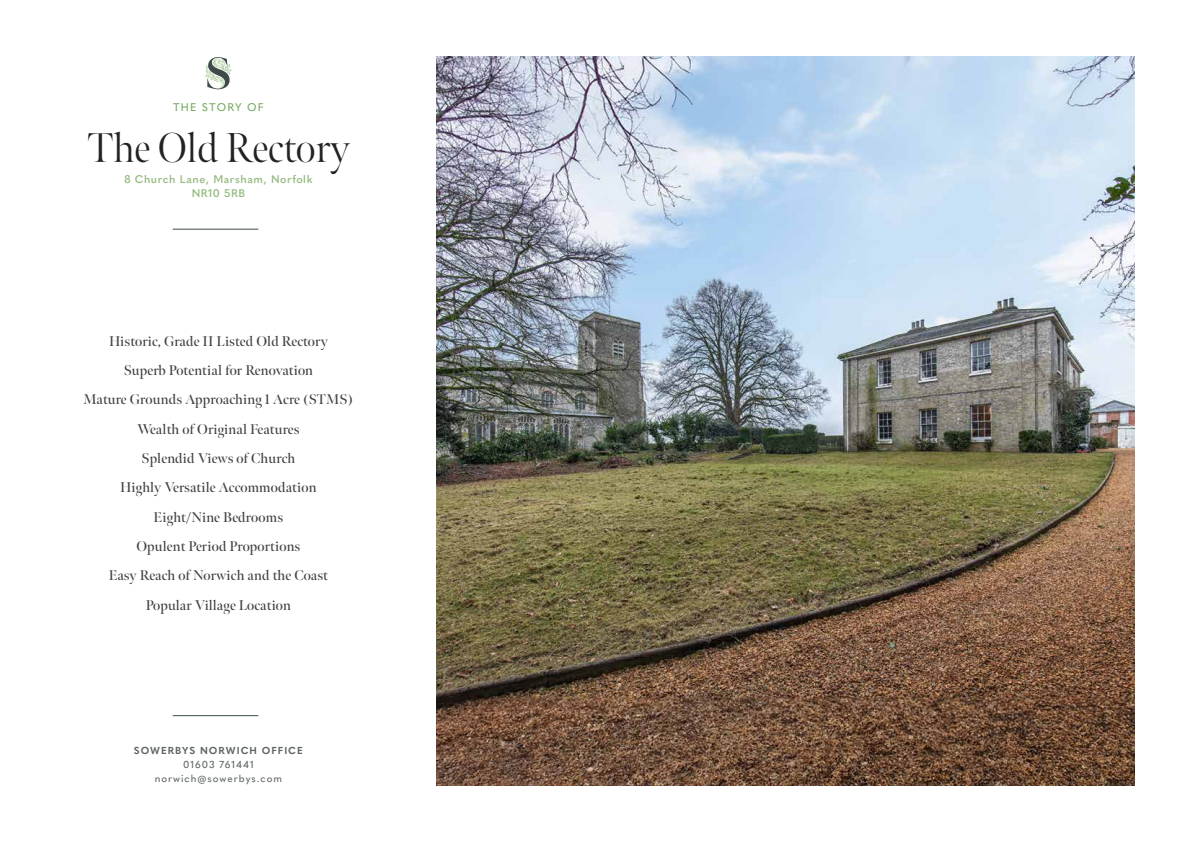
<style>
.page{position:relative;width:1191px;height:842px;background:#fff}
.page>*{position:absolute;margin:0;border:0;box-sizing:border-box;transform-origin:0 0}
.t1{font:300 41.5px "Meno Banner";color:#222223}
.t2{font:600 14px/29.3px "Meno Banner";letter-spacing:.01em;color:#434141;text-align:center}
.t3{font:600 11px/14px "Quasimoda";letter-spacing:.05em;color:#96ba81;text-align:center}
.t4{font:500 11px "Quasimoda";letter-spacing:.1em;color:#76aa62}
.t5{font:500 10px/14px "Quasimoda";letter-spacing:.1em;color:#5e6662;text-align:center}
.t6{font:700 10px "Quasimoda";letter-spacing:.1em;color:#5e6662}
</style>
<div class="page">
<img style="left:437px;top:56px;width:697px;height:730px">
<hr style="left:173px;top:715px;width:85px;height:1px;background:#3e4b47">
<hr style="left:173px;top:229px;width:85px;height:1px;background:#3e4b47">
<svg style="left:205px;top:57px;width:27px;height:32px"></svg>
<p class="t4" style="left:173px;top:99px;width:92px">THE STORY OF</p>
<h1 class="t1" style="left:88px;top:123px;width:263px">The Old Rectory</h1>
<p class="t3" style="left:124px;top:172px;width:189px">8 Church Lane, Marsham, Norfolk<br>NR10 5RB</p>
<p class="t2" style="left:84px;top:326px;width:271px">Historic, Grade II Listed Old Rectory<br>Superb Potential for Renovation<br>Mature Grounds Approaching 1 Acre (STMS)<br>Wealth of Original Features<br>Splendid Views of Church<br>Highly Versatile Accommodation<br>Eight/Nine Bedrooms<br>Opulent Period Proportions<br>Easy Reach of Norwich and the Coast<br>Popular Village Location</p>
<p class="t6" style="left:134px;top:743px;width:170px">SOWERBYS NORWICH OFFICE</p>
<p class="t5" style="left:155px;top:757px;width:129px">01603 761441 norwich@sowerbys.com</p>
</div>
